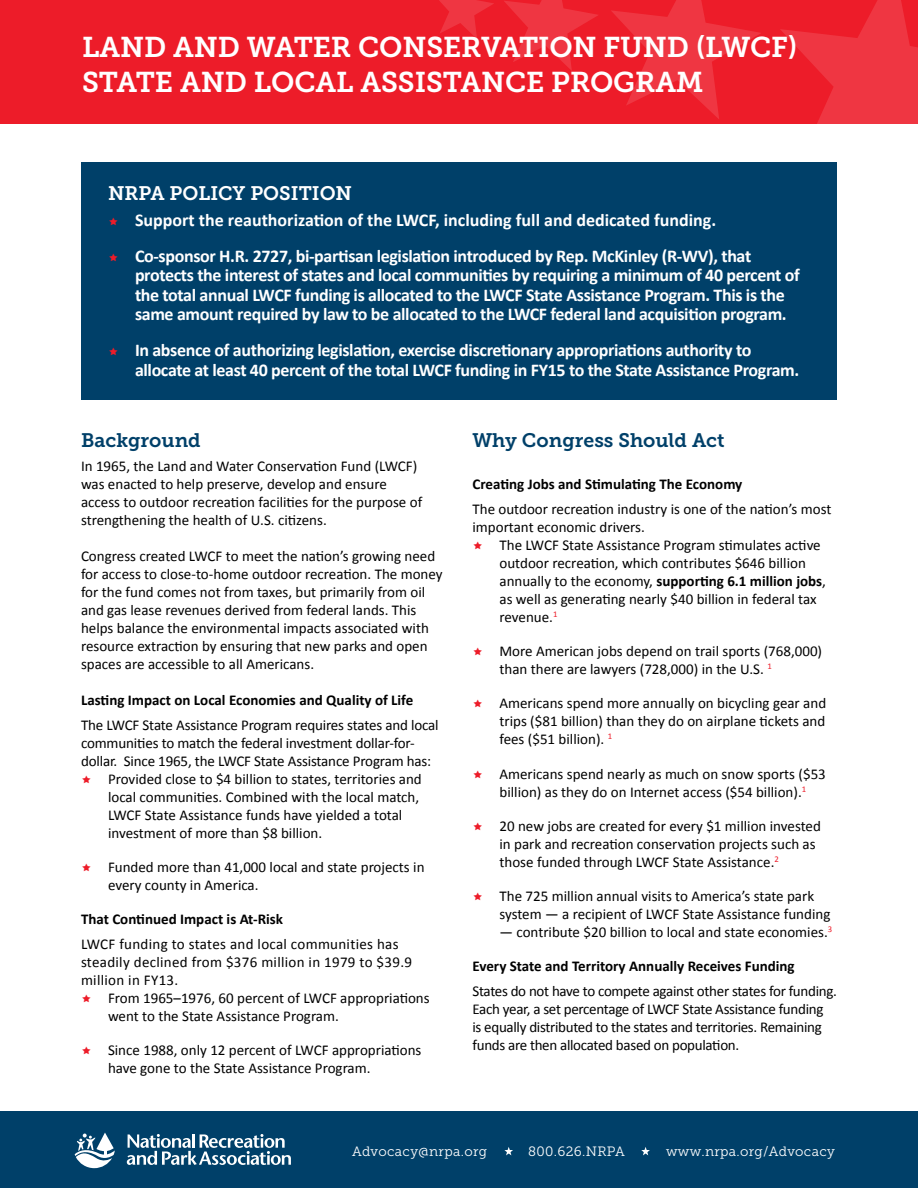
<style>
.page{position:relative;width:918px;height:1188px;background:#fff}
.page>*{position:absolute;margin:0;border:0;box-sizing:border-box;transform-origin:0 0}
.t1{font:28.5px/34.2px "Museo Slab 700";letter-spacing:-.005em;color:#fff}
.t2{font:19.5px "Museo Slab 700";color:#004069}
.t3{font:19.5px "Museo Slab 700";color:#fff}
.t4{font:700 18px/19.5px "Calibri";letter-spacing:-.02em;color:#fff}
.t5{font:15px/18px "Calibri";color:#000}
.t6{font:15px/18px "Calibri";letter-spacing:-.02em;color:#000}
.t7{font:700 15px "Calibri";color:#000}
.t8{font:15px/18px "Calibri";letter-spacing:.02em;color:#000}
.t9{font:13.5px "Museo Slab 300";letter-spacing:.025em;color:#fff}
.s1{font-weight:700}
</style>
<div class="page">
<div style="left:0;top:1111px;width:918px;height:77px;background:#004069"></div>
<svg style="left:504px;top:1147px;width:9px;height:8px"></svg>
<svg style="left:641px;top:1147px;width:9px;height:8px"></svg>
<svg style="left:75px;top:1133px;width:40px;height:35px"></svg>
<svg style="left:127px;top:1134px;width:164px;height:31px"></svg>
<div style="left:0;top:0;width:918px;height:123px;background:#ed1c29"></div>
<svg style="left:780px;top:0;width:138px;height:163px"></svg>
<svg style="left:611px;top:0;width:150px;height:119px"></svg>
<svg style="left:504px;top:0;width:94px;height:71px"></svg>
<svg style="left:439px;top:0;width:55px;height:39px"></svg>
<div style="left:81px;top:163px;width:756px;height:237px;background:#004069"></div>
<h1 class="t1" style="left:82px;top:31px;width:717px">LAND AND WATER CONSERVATION FUND (LWCF)<br>STATE AND LOCAL ASSISTANCE PROGRAM</h1>
<h2 class="t3" style="left:108px;top:182px;width:246px">NRPA POLICY POSITION</h2>
<p class="t4" style="left:135px;top:202px;width:618px;line-height:35.7px">Support the reauthorization of the LWCF, including full and dedicated funding.<br>Co-sponsor H.R. 2727, bi-partisan legislation introduced by Rep. McKinley (R-WV), that</p>
<p class="t4" style="left:135px;top:266px;width:666px">protects the interest of states and local communities by requiring a minimum of 40 percent of the total annual LWCF funding is allocated to the LWCF State Assistance Program. This is the same amount required by law to be allocated to the LWCF federal land acquisition program.</p>
<p class="t4" style="left:135px;top:340px;width:666px">In absence of authorizing legislation, exercise discretionary appropriations authority to allocate at least 40 percent of the total LWCF funding in FY15 to the State Assistance Program.</p>
<h2 class="t2" style="left:81px;top:429px;width:121px">Background</h2>
<p class="t5" style="left:81px;top:457px;width:343px">In 1965, the Land and Water Conservation Fund (LWCF) was enacted to help preserve, develop and ensure access to outdoor recreation facilities for the purpose of strengthening the health of U.S. citizens.</p>
<p class="t5" style="left:81px;top:547px;width:363px">Congress created LWCF to meet the nation’s growing need for access to close-to-home outdoor recreation. The money for the fund comes not from taxes, but primarily from oil and gas lease revenues derived from federal lands. This helps balance the environmental impacts associated with resource extraction by ensuring that new parks and open spaces are accessible to all Americans.</p>
<p class="t7" style="left:81px;top:691px;width:334px">Lasting Impact on Local Economies and Quality of Life</p>
<p class="t5" style="left:81px;top:716px;width:359px">The LWCF State Assistance Program requires states and local</p>
<p class="t5" style="left:81px;top:734px;width:335px">communities to match the federal investment dollar-for-</p>
<p class="t5" style="left:81px;top:752px;width:352px">dollar. Since 1965, the LWCF State Assistance Program has:</p>
<p class="t5" style="left:108px;top:770px;width:315px">Provided close to $4 billion to states, territories and</p>
<p class="t5" style="left:108px;top:788px;width:313px">local communities. Combined with the local match,</p>
<p class="t5" style="left:108px;top:806px;width:296px">LWCF State Assistance funds have yielded a total</p>
<p class="t5" style="left:108px;top:824px;width:216px">investment of more than $8 billion.</p>
<p class="t5" style="left:108px;top:858px;width:318px">Funded more than 41,000 local and state projects in every county in America.</p>
<p class="t7" style="left:81px;top:910px;width:204px">That Continued Impact is At-Risk</p>
<p class="t8" style="left:81px;top:935px;width:333px">LWCF funding to states and local communities has steadily declined from $376 million in 1979 to $39.9 million in FY13.</p>
<p class="t5" style="left:108px;top:989px;width:323px">From 1965–1976, 60 percent of LWCF appropriations went to the State Assistance Program.</p>
<p class="t5" style="left:108px;top:1041px;width:315px">Since 1988, only 12 percent of LWCF appropriations have gone to the State Assistance Program.</p>
<h2 class="t2" style="left:472px;top:429px;width:253px">Why Congress Should Act</h2>
<p class="t7" style="left:472px;top:475px;width:271px">Creating Jobs and Stimulating The Economy</p>
<p class="t5" style="left:472px;top:500px;width:360px">The outdoor recreation industry is one of the nation’s most important economic drivers.</p>
<p class="t5" style="left:500px;top:536px;width:328px">The LWCF State Assistance Program stimulates active outdoor recreation, which contributes $646 billion annually to the economy, <span class="s1">supporting 6.1 million jobs</span>, as well as generating nearly $40 billion in federal tax revenue.<sup>1</sup></p>
<p class="t5" style="left:500px;top:642px;width:324px">More American jobs depend on trail sports (768,000) than there are lawyers (728,000) in the U.S. <sup>1</sup></p>
<p class="t5" style="left:500px;top:695px;width:328px;text-align:justify">Americans spend more annually on bicycling gear and trips ($81 billion) than they do on airplane tickets and fees ($51 billion). <sup>1</sup></p>
<p class="t5" style="left:500px;top:765px;width:328px">Americans spend nearly as much on snow sports ($53 billion) as they do on Internet access ($54 billion).<sup>1</sup></p>
<p class="t5" style="left:500px;top:817px;width:323px">20 new jobs are created for every $1 million invested in park and recreation conservation projects such as those funded through LWCF State Assistance.<sup>2</sup></p>
<p class="t5" style="left:500px;top:887px;width:332px">The 725 million annual visits to America’s state park system — a recipient of LWCF State Assistance funding</p>
<p class="t5" style="left:500px;top:923px;width:334px">— contribute $20 billion to local and state economies.<sup>3</sup></p>
<p class="t7" style="left:472px;top:957px;width:324px">Every State and Territory Annually Receives Funding</p>
<p class="t6" style="left:472px;top:982px;width:366px">States do not have to compete against other states for funding.<br>Each year, a set percentage of LWCF State Assistance funding<br>is equally distributed to the states and territories. Remaining funds are then allocated based on population.</p>
<p class="t9" style="left:352px;top:1144px;width:136px">Advocacy@nrpa.org</p>
<p class="t9" style="left:528px;top:1144px;width:98px">800.626.NRPA</p>
<p class="t9" style="left:666px;top:1144px;width:170px">www.nrpa.org/Advocacy</p>
</div>
